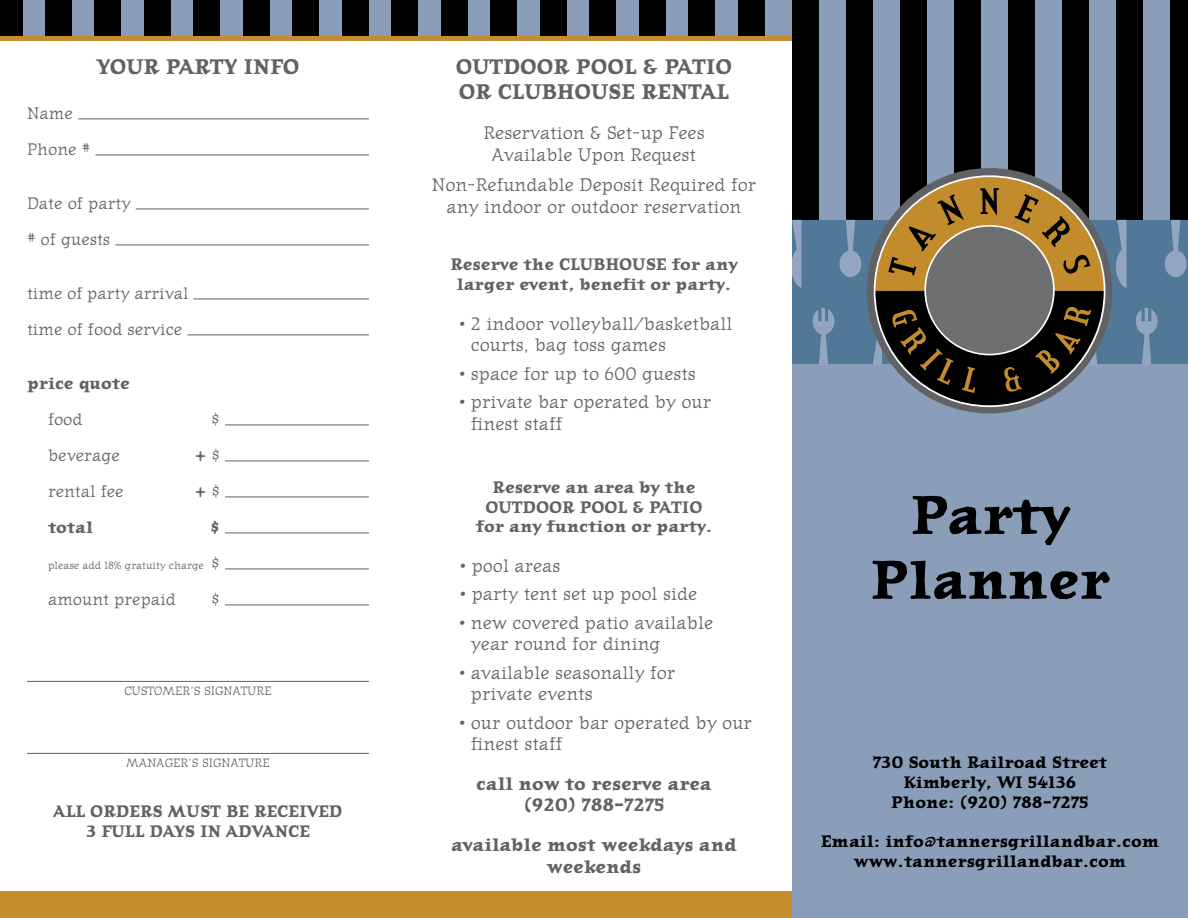
<style>
.page{position:relative;width:1188px;height:918px;background:#fff}
.page>*{position:absolute;margin:0;border:0;box-sizing:border-box;transform-origin:0 0}
.Body{font:700 54px/64.8px "Journal";color:#000;text-align:center}
.Body-2{font:30px "Journal Text";color:#616265}
.Head-1{font:700 21px/25.2px "Journal";color:#616265}
.Body-3{font:18px/21.6px "Journal Text";color:#616265}
.Body-Big{font:18px/21.6px "Journal Text";color:#616265;text-align:center}
.Body-4{font:700 18px/21.6px "Journal";color:#616265;text-align:center}
.Body-5{font:700 16.5px/19.8px "Journal";color:#616265;text-align:center}
.Body-6{font:700 16.5px "Journal";color:#000}
.Body-7{font:16.5px "Journal Text";color:#616265}
.Body-8{font:12px "Journal Text";color:#616265}
.Body-9{font:10.5px "Journal Text";color:#616265}
.s1{font-size:16.5px}
</style>
<div class="page">
<div style="left:792px;top:0;width:396px;height:918px;background:#8b9eb9"></div>
<div style="left:792px;top:0;width:27px;height:357px;background:#000"></div>
<div style="left:846px;top:0;width:27px;height:357px;background:#000"></div>
<div style="left:900px;top:0;width:27px;height:357px;background:#000"></div>
<div style="left:954px;top:0;width:27px;height:357px;background:#000"></div>
<div style="left:1008px;top:0;width:27px;height:357px;background:#000"></div>
<div style="left:1062px;top:0;width:27px;height:357px;background:#000"></div>
<div style="left:1116px;top:0;width:27px;height:357px;background:#000"></div>
<div style="left:1170px;top:0;width:18px;height:357px;background:#000"></div>
<div style="left:792px;top:220px;width:396px;height:144px;background:#527898"></div>
<svg style="left:813px;top:308px;width:21px;height:56px"></svg>
<svg style="left:1136px;top:308px;width:22px;height:56px"></svg>
<svg style="left:792px;top:220px;width:10px;height:68px"></svg>
<svg style="left:840px;top:220px;width:21px;height:57px"></svg>
<svg style="left:1116px;top:220px;width:11px;height:68px"></svg>
<svg style="left:1165px;top:220px;width:22px;height:57px"></svg>
<div style="left:867px;top:168px;width:245px;height:245px;background:#616265;border-radius:50%"></div>
<svg style="left:871px;top:176px;width:233px;height:230px"></svg>
<div style="left:0;top:0;width:792px;height:36px;background:#8b9eb9"></div>
<div style="left:0;top:891px;width:792px;height:27px;background:#c38c2d"></div>
<div style="left:738px;top:0;width:27px;height:36px;background:#000"></div>
<div style="left:688px;top:0;width:28px;height:36px;background:#000"></div>
<div style="left:639px;top:0;width:27px;height:36px;background:#000"></div>
<div style="left:590px;top:0;width:26px;height:36px;background:#000"></div>
<div style="left:540px;top:0;width:27px;height:36px;background:#000"></div>
<div style="left:490px;top:0;width:28px;height:36px;background:#000"></div>
<div style="left:441px;top:0;width:27px;height:36px;background:#000"></div>
<div style="left:392px;top:0;width:26px;height:36px;background:#000"></div>
<div style="left:342px;top:0;width:27px;height:36px;background:#000"></div>
<div style="left:292px;top:0;width:28px;height:36px;background:#000"></div>
<div style="left:243px;top:0;width:27px;height:36px;background:#000"></div>
<div style="left:194px;top:0;width:26px;height:36px;background:#000"></div>
<div style="left:144px;top:0;width:27px;height:36px;background:#000"></div>
<div style="left:94px;top:0;width:28px;height:36px;background:#000"></div>
<div style="left:45px;top:0;width:27px;height:36px;background:#000"></div>
<div style="left:0;top:0;width:22px;height:36px;background:#000"></div>
<hr style="left:0;top:36px;width:792px;height:4px;background:#c38c2d">
<hr style="left:27px;top:681px;width:342px;height:1px;background:#616265">
<hr style="left:27px;top:753px;width:342px;height:1px;background:#616265">
<hr style="left:78px;top:119px;width:291px;height:1px;background:#616265">
<hr style="left:95px;top:155px;width:274px;height:1px;background:#616265">
<hr style="left:136px;top:209px;width:233px;height:1px;background:#616265">
<hr style="left:115px;top:245px;width:254px;height:1px;background:#616265">
<hr style="left:194px;top:299px;width:175px;height:1px;background:#616265">
<hr style="left:187px;top:335px;width:182px;height:1px;background:#616265">
<hr style="left:225px;top:425px;width:144px;height:1px;background:#616265">
<hr style="left:225px;top:461px;width:144px;height:1px;background:#616265">
<hr style="left:225px;top:497px;width:144px;height:1px;background:#616265">
<hr style="left:225px;top:533px;width:144px;height:1px;background:#616265">
<hr style="left:225px;top:569px;width:144px;height:1px;background:#616265">
<hr style="left:225px;top:605px;width:144px;height:1px;background:#616265">
<p class="Head-1" style="left:96px;top:54px;width:205px">YOUR PARTY INFO</p>
<p class="Body-7" style="left:27px;top:104px;width:47px">Name</p>
<p class="Body-7" style="left:27px;top:140px;width:65px">Phone #</p>
<p class="Body-7" style="left:27px;top:194px;width:105px">Date of party</p>
<p class="Body-7" style="left:27px;top:230px;width:85px"># of guests</p>
<p class="Body-7" style="left:27px;top:284px;width:163px">time of party arrival</p>
<p class="Body-7" style="left:27px;top:320px;width:157px">time of food service</p>
<p class="Body-5" style="left:27px;top:373px;width:104px">price quote</p>
<p class="Body-7" style="left:48px;top:410px;width:36px">food</p>
<p class="Body-7" style="left:212px;top:410px;width:10px">$</p>
<p class="Body-7" style="left:48px;top:446px;width:73px">beverage</p>
<p class="Body-2" style="left:195px;top:438px;width:26px">+ <span class="s1">$</span></p>
<p class="Body-7" style="left:48px;top:482px;width:77px">rental fee</p>
<p class="Body-2" style="left:195px;top:474px;width:26px">+ <span class="s1">$</span></p>
<p class="Body-5" style="left:48px;top:517px;width:47px">total</p>
<p class="Body-5" style="left:210px;top:517px;width:11px">$</p>
<p class="Body-9" style="left:48px;top:560px;width:173px">please add 18% gratuity charge <span class="s1">$</span></p>
<p class="Body-7" style="left:48px;top:590px;width:129px">amount prepaid</p>
<p class="Body-7" style="left:212px;top:590px;width:10px">$</p>
<p class="Body-8" style="left:124px;top:684px;width:149px">CUSTOMER’S SIGNATURE</p>
<p class="Body-8" style="left:126px;top:756px;width:145px">MANAGER’S SIGNATURE</p>
<p class="Body-5" style="left:54px;top:801px;width:290px">ALL ORDERS MUST BE RECEIVED</p>
<p class="Body-5" style="left:86px;top:821px;width:225px">3 FULL DAYS IN ADVANCE</p>
<p class="Head-1" style="left:456px;top:54px;width:278px">OUTDOOR POOL &amp; PATIO<br>OR CLUBHOUSE RENTAL</p>
<p class="Body-Big" style="left:483px;top:122px;width:223px">Reservation &amp; Set-up Fees<br>Available Upon Request</p>
<p class="Body-Big" style="left:432px;top:174px;width:326px">Non-Refundable Deposit Required for any indoor or outdoor reservation</p>
<p class="Body-5" style="left:450px;top:254px;width:289px">Reserve the CLUBHOUSE for any larger event, benefit or party.</p>
<p class="Body-3" style="left:471px;top:313px;width:263px;text-indent:-12px">• 2 indoor volleyball/basketball courts, bag toss games</p>
<p class="Body-3" style="left:459px;top:363px;width:238px">• space for up to 600 guests</p>
<p class="Body-3" style="left:471px;top:391px;width:242px;text-indent:-12px">• private bar operated by our finest staff</p>
<p class="Body-5" style="left:476px;top:477px;width:238px">Reserve an area by the<br>OUTDOOR POOL &amp; PATIO for any function or party.</p>
<p class="Body-3" style="left:459px;top:555px;width:103px">\• pool areas</p>
<p class="Body-3" style="left:459px;top:583px;width:240px">\• party tent set up pool side</p>
<p class="Body-3" style="left:471px;top:612px;width:244px;text-indent:-12px">• new covered patio available year round for dining</p>
<p class="Body-3" style="left:471px;top:662px;width:206px;text-indent:-12px">• available seasonally for private events</p>
<p class="Body-3" style="left:471px;top:712px;width:283px;text-indent:-12px">• our outdoor bar operated by our finest staff</p>
<p class="Body-4" style="left:476px;top:772px;width:237px">call now to reserve area</p>
<p class="Body-4" style="left:524px;top:794px;width:142px">(920) 788-7275</p>
<p class="Body-4" style="left:451px;top:833px;width:287px">available most weekdays and weekends</p>
<p class="Body" style="left:870px;top:481px;width:241px">Party<br>Planner</p>
<p class="Body-6" style="left:873px;top:751px;width:236px">730 South Railroad Street</p>
<p class="Body-6" style="left:904px;top:771px;width:174px">Kimberly, WI 54136</p>
<p class="Body-6" style="left:891px;top:791px;width:199px">Phone: (920) 788-7275</p>
<p class="Body-6" style="left:821px;top:830px;width:340px">Email: info@tannersgrillandbar.com</p>
<p class="Body-6" style="left:854px;top:850px;width:274px">www.tannersgrillandbar.com</p>
</div>
